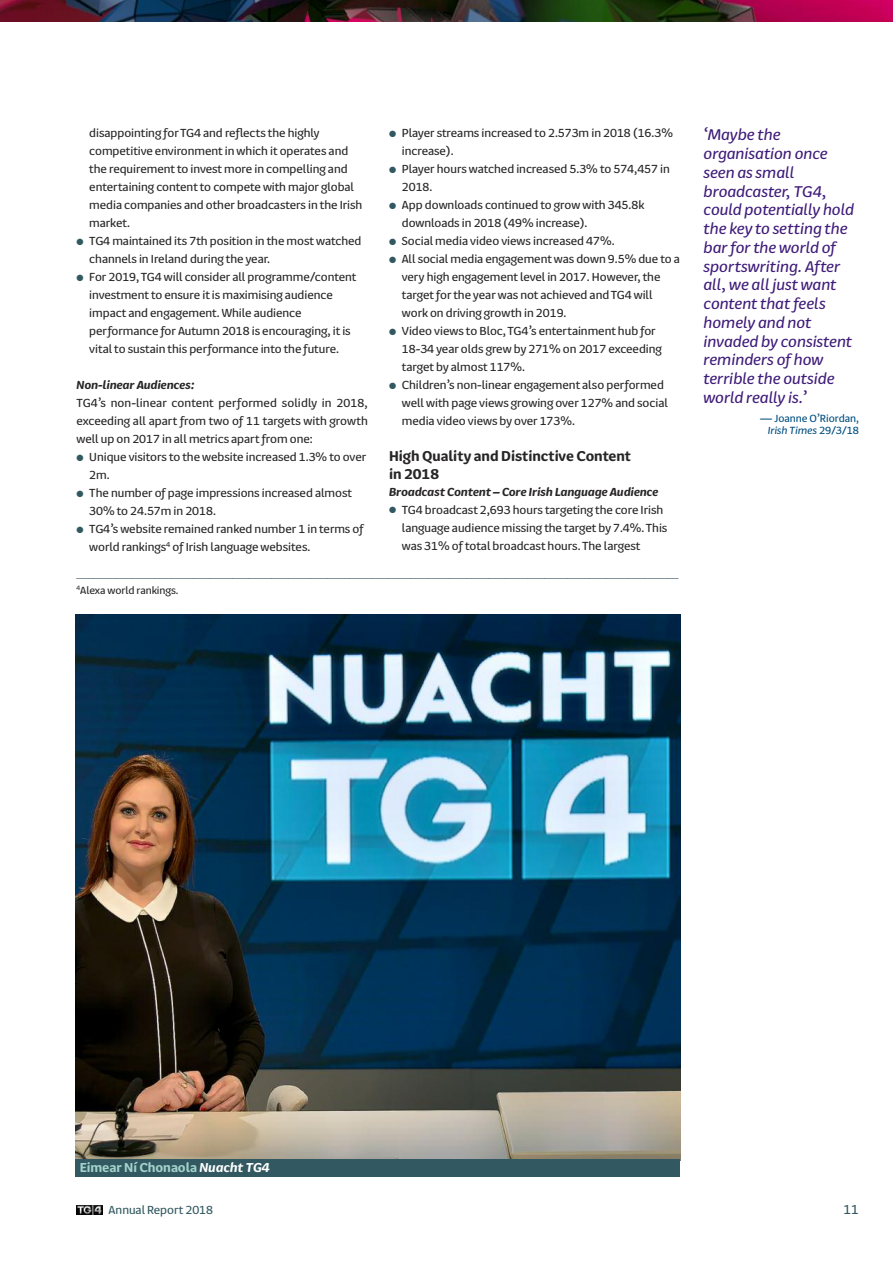
<style>
.page{position:relative;width:893px;height:1263px;background:#fff}
.page>*{position:absolute;margin:0;border:0;box-sizing:border-box;transform-origin:0 0}
.t1{font:italic 18px/18.8px "TG4";color:#3f1c79}
.t2{font:700 16.5px/18px "TG4";color:#272526}
.t3{font:700 15px "TG4";color:#a3d2cb}
.t4{font:15px "TG4";color:#325961}
.t5{font:13.5px/18px "TG4";color:#272526}
.t6{font:italic 700 13.5px "TG4";color:#272526}
.t7{font:13.5px "TG4";color:#325961}
.t8{font:12px/12.8px "TG4";color:#004e80;text-align:right}
.t9{font:12px "TG4";color:#272526}
.t10{font:8.4px "TG4";color:#4c6270;scale:1.43 1}
.s1{color:#325961}
.s2{font-style:italic}
.s3{font-style:italic;color:#fff}
</style>
<div class="page">
<img style="left:0;top:0;width:893px;height:21px">
<img style="left:77px;top:1205px;width:25px;height:9px">
<img style="left:75px;top:614px;width:605px;height:545px">
<div style="left:75px;top:1159px;width:605px;height:17px;background:#325961"></div>
<p class="t5" style="left:89px;top:123px;width:275px">disappointing forTG4 and reflects the highly competitive environment in which it operates and the requirement to invest more in compelling and entertaining content to compete with major global media companies and other broadcasters in the Irish market.</p>
<p class="t5" style="left:89px;top:231px;width:274px;text-indent:-13px"><span class="s1">●</span> TG4 maintained its 7th position in the most watched channels in Ireland during the year.</p>
<p class="t5" style="left:89px;top:267px;width:269px;text-indent:-13px"><span class="s1">●</span> For 2019,TG4 will consider all programme/content investment to ensure it is maximising audience impact and engagement. While audience performance for Autumn 2018 is encouraging, it is vital to sustain this performance into the future.</p>
<p class="t6" style="left:77px;top:376px;width:120px">Non-linear Audiences:</p>
<p class="t5" style="left:77px;top:393px;width:293px;text-align:justify">TG4’s non-linear content performed solidly in 2018, exceeding all apart from two of 11 targets with growth well up on 2017 in all metrics apartfrom one:</p>
<p class="t5" style="left:89px;top:447px;width:278px;text-indent:-13px"><span class="s1">●</span> Unique visitors to the website increased 1.3% to over<br>2m.</p>
<p class="t5" style="left:89px;top:483px;width:264px;text-indent:-13px"><span class="s1">●</span> The number of page impressions increased almost<br>30% to 24.57m in 2018.</p>
<p class="t5" style="left:89px;top:519px;width:276px;text-indent:-13px"><span class="s1">●</span> TG4’s website remained ranked number 1 in terms of world rankings<sup>4</sup> of Irish language websites.</p>
<p class="t5" style="left:402px;top:123px;width:273px;text-indent:-13px"><span class="s1">●</span> Player streams increased to 2.573m in 2018 (16.3% increase).</p>
<p class="t5" style="left:402px;top:159px;width:270px;text-indent:-13px"><span class="s1">●</span> Player hours watched increased 5.3% to 574,457 in<br>2018.</p>
<p class="t5" style="left:402px;top:195px;width:244px;text-indent:-13px"><span class="s1">●</span> App downloads continued to grow with 345.8k downloads in 2018 (49% increase).</p>
<p class="t5" style="left:389px;top:231px;width:227px"><span class="s1">●</span> Social media video views increased 47%.</p>
<p class="t5" style="left:402px;top:249px;width:280px;text-indent:-13px"><span class="s1">●</span> All social media engagement was down 9.5% due to a very high engagement level in 2017. However, the targetfor the year was not achieved andTG4 will work on driving growth in 2019.</p>
<p class="t5" style="left:402px;top:321px;width:261px;text-indent:-13px"><span class="s1">●</span> Video views to Bloc,TG4’s entertainment hub for<br>18-34 year olds grew by 271% on 2017 exceeding target by almost 117%.</p>
<p class="t5" style="left:402px;top:375px;width:267px;text-indent:-13px"><span class="s1">●</span> Children’s non-linear engagement also performed well with page views growing over 127% and social media video views by over 173%.</p>
<p class="t2" style="left:389px;top:446px;width:243px">High Quality and Distinctive Content in 2018</p>
<p class="t6" style="left:389px;top:482px;width:271px">Broadcast Content – Core Irish Language Audience</p>
<p class="t5" style="left:402px;top:500px;width:267px;text-indent:-13px"><span class="s1">●</span> TG4 broadcast 2,693 hours targeting the core Irish language audience missing the target by 7.4%.This was 31% of total broadcast hours.The largest</p>
<p class="t10" style="left:77px;top:570px;width:422px">____________________________________________________________________________________________________________</p>
<p class="t9" style="left:77px;top:582px;width:103px"><sup>4</sup>Alexa world rankings.</p>
<p class="t1" style="left:704px;top:124px;width:152px">‘Maybe the organisation once seen assmall broadcaster, TG4, could potentially hold the key to setting the barfortheworld of sportswriting. After all,we all justwant contentthatfeels homely and not invaded by consistent reminders of how terrible the outside world really is.’</p>
<p class="t8" style="left:760px;top:411px;width:100px">— Joanne O’Riordan,<br><span class="s2">Irish Times</span> 29/3/18</p>
<p class="t3" style="left:80px;top:1156px;width:192px">Eimear Ní Chonaola <span class="s3">Nuacht TG4</span></p>
<p class="t7" style="left:109px;top:1200px;width:106px">Annual Report 2018</p>
<p class="t4" style="left:844px;top:1199px;width:17px">11</p>
</div>
